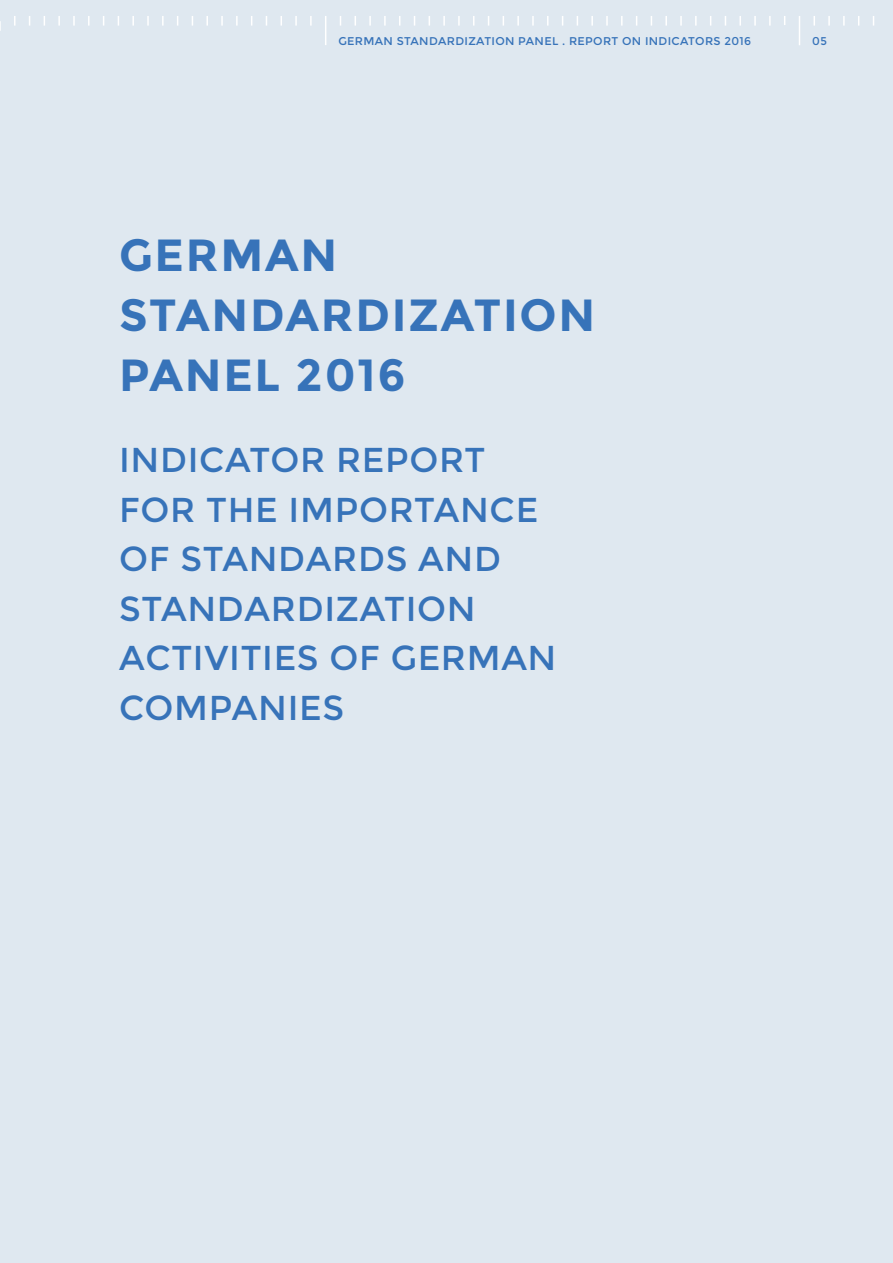
<style>
.page{position:relative;width:893px;height:1263px;background:#dfe8f0}
.page>*{position:absolute;margin:0;border:0;box-sizing:border-box;transform-origin:0 0}
.t1{font:700 45px/60px "Montserrat";letter-spacing:.04em;color:#3773b9}
.t2{font:34.5px/49.5px "Montserrat";letter-spacing:.02em;color:#3773b9}
.t3{font:11.25px "Montserrat";letter-spacing:.03em;color:#3773b9}
</style>
<div class="page">
<svg style="left:14px;top:16px;width:2px;height:10px"></svg>
<svg style="left:58px;top:16px;width:2px;height:10px"></svg>
<svg style="left:73px;top:16px;width:2px;height:10px"></svg>
<svg style="left:88px;top:16px;width:2px;height:10px"></svg>
<svg style="left:132px;top:16px;width:2px;height:10px"></svg>
<svg style="left:147px;top:16px;width:2px;height:10px"></svg>
<svg style="left:162px;top:16px;width:2px;height:10px"></svg>
<svg style="left:206px;top:16px;width:2px;height:10px"></svg>
<svg style="left:221px;top:16px;width:2px;height:10px"></svg>
<svg style="left:236px;top:16px;width:2px;height:10px"></svg>
<svg style="left:295px;top:16px;width:2px;height:10px"></svg>
<svg style="left:310px;top:16px;width:2px;height:10px"></svg>
<svg style="left:325px;top:16px;width:1px;height:29px"></svg>
<svg style="left:369px;top:16px;width:2px;height:10px"></svg>
<svg style="left:384px;top:16px;width:2px;height:10px"></svg>
<svg style="left:443px;top:16px;width:2px;height:10px"></svg>
<svg style="left:458px;top:16px;width:2px;height:10px"></svg>
<svg style="left:517px;top:16px;width:2px;height:10px"></svg>
<svg style="left:532px;top:16px;width:2px;height:10px"></svg>
<svg style="left:591px;top:16px;width:2px;height:10px"></svg>
<svg style="left:606px;top:16px;width:2px;height:10px"></svg>
<svg style="left:621px;top:16px;width:2px;height:10px"></svg>
<svg style="left:665px;top:16px;width:2px;height:10px"></svg>
<svg style="left:680px;top:16px;width:2px;height:10px"></svg>
<svg style="left:695px;top:16px;width:2px;height:10px"></svg>
<svg style="left:739px;top:16px;width:2px;height:10px"></svg>
<svg style="left:754px;top:16px;width:2px;height:10px"></svg>
<svg style="left:769px;top:16px;width:2px;height:10px"></svg>
<svg style="left:799px;top:16px;width:1px;height:29px"></svg>
<svg style="left:813px;top:16px;width:2px;height:10px"></svg>
<svg style="left:828px;top:16px;width:2px;height:10px"></svg>
<svg style="left:843px;top:16px;width:2px;height:10px"></svg>
<p class="t3" style="left:338px;top:34px;width:414px">GERMAN STANDARDIZATION PANEL . REPORT ON INDICATORS 2016</p>
<p class="t3" style="left:812px;top:34px;width:16px">05</p>
<h1 class="t1" style="left:119px;top:225px;width:478px">GERMAN<br>STANDARDIZATION<br>PANEL 2016</h1>
<p class="t2" style="left:119px;top:436px;width:439px">INDICATOR REPORT<br>FOR THE IMPORTANCE<br>OF STANDARDS AND<br>STANDARDIZATION<br>ACTIVITIES OF GERMAN<br>COMPANIES</p>
</div>
